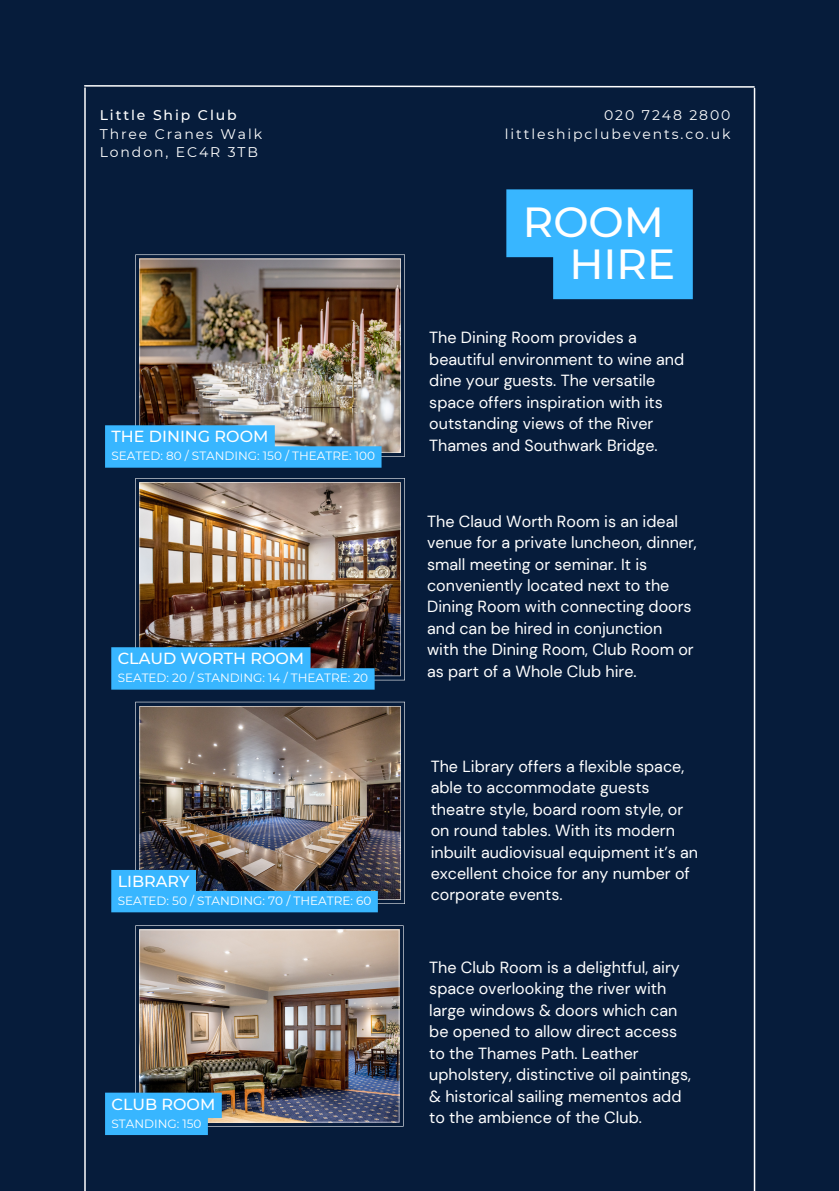
<style>
.page{position:relative;width:839px;height:1191px;background:#fff}
.page>*{position:absolute;margin:0;border:0;box-sizing:border-box;transform-origin:0 0}
.t1{font:500 42px/42px "Montserrat";color:#fff;text-align:right}
.t2{font:16px/21.4px "DM Sans";color:#fff}
.t3{font:500 16px "Montserrat";color:#fff}
.t4{font:14px/18.6px "Montserrat";letter-spacing:.135em;color:#fff}
.t5{font:500 14px "Montserrat";letter-spacing:.135em;color:#fff}
.t6{font:12px "Montserrat";color:#fff}
</style>
<div class="page">
<div style="left:0;top:0;width:838px;height:1191px;background:#061c3b"></div>
<svg style="left:84px;top:85px;width:671px;height:3px"></svg>
<hr style="left:84px;top:88px;width:2px;height:1103px;background:#fff">
<hr style="left:753px;top:88px;width:2px;height:1103px;background:#fff">
<img style="left:135px;top:254px;width:270px;height:203px">
<img style="left:135px;top:478px;width:270px;height:202px">
<img style="left:135px;top:702px;width:270px;height:202px">
<img style="left:135px;top:925px;width:268px;height:202px">
<svg style="left:506px;top:189px;width:186px;height:110px;background:#32a6eb"></svg>
<svg style="left:105px;top:425px;width:276px;height:43px;background:#4cade5"></svg>
<svg style="left:111px;top:647px;width:263px;height:43px;background:#38a2e1"></svg>
<svg style="left:111px;top:870px;width:267px;height:42px;background:#3888b9"></svg>
<div style="left:105px;top:1093px;width:117px;height:42px;background:#38b6ff"></div>
<p class="t5" style="left:100px;top:106px;width:138px">Little Ship Club</p>
<p class="t4" style="left:100px;top:124px;width:164px">Three Cranes Walk<br>London, EC4R 3TB</p>
<p class="t3" style="left:111px;top:427px;width:158px">THE DINING ROOM</p>
<p class="t6" style="left:111px;top:449px;width:265px">SEATED: 80 / STANDING: 150 / THEATRE: 100</p>
<p class="t3" style="left:118px;top:649px;width:188px">CLAUD WORTH ROOM</p>
<p class="t6" style="left:118px;top:671px;width:252px">SEATED: 20 / STANDING: 14 / THEATRE: 20</p>
<p class="t3" style="left:118px;top:872px;width:73px">LIBRARY</p>
<p class="t6" style="left:118px;top:894px;width:255px">SEATED: 50 / STANDING: 70 / THEATRE: 60</p>
<p class="t3" style="left:111px;top:1094px;width:105px">CLUB ROOM</p>
<p class="t6" style="left:111px;top:1116px;width:91px">STANDING: 150</p>
<p class="t4" style="left:505px;top:106px;width:227px;text-align:right">020 7248 2800 littleshipclubevents.co.uk</p>
<h1 class="t1" style="left:522px;top:201px;width:154px">ROOM<br>HIRE</h1>
<p class="t2" style="left:429px;top:327px;width:256px">The Dining Room provides a beautiful environment to wine and dine your guests. The versatile space offers inspiration with its outstanding views of the River<br>Thames and Southwark Bridge.</p>
<p class="t2" style="left:427px;top:510px;width:271px">The Claud Worth Room is an ideal venue for a private luncheon, dinner, small meeting or seminar. It is conveniently located next to the<br>Dining Room with connecting doors and can be hired in conjunction with the Dining Room, Club Room or as part of a Whole Club hire.</p>
<p class="t2" style="left:430px;top:756px;width:269px">The Library offers a flexible space, able to accommodate guests theatre style, board room style, or on round tables. With its modern inbuilt audiovisual equipment it’s an excellent choice for any number of corporate events.</p>
<p class="t2" style="left:429px;top:957px;width:263px">The Club Room is a delightful, airy space overlooking the river with large windows &amp; doors which can be opened to allow direct access to the Thames Path. Leather upholstery, distinctive oil paintings, &amp; historical sailing mementos add to the ambience of the Club.</p>
</div>
